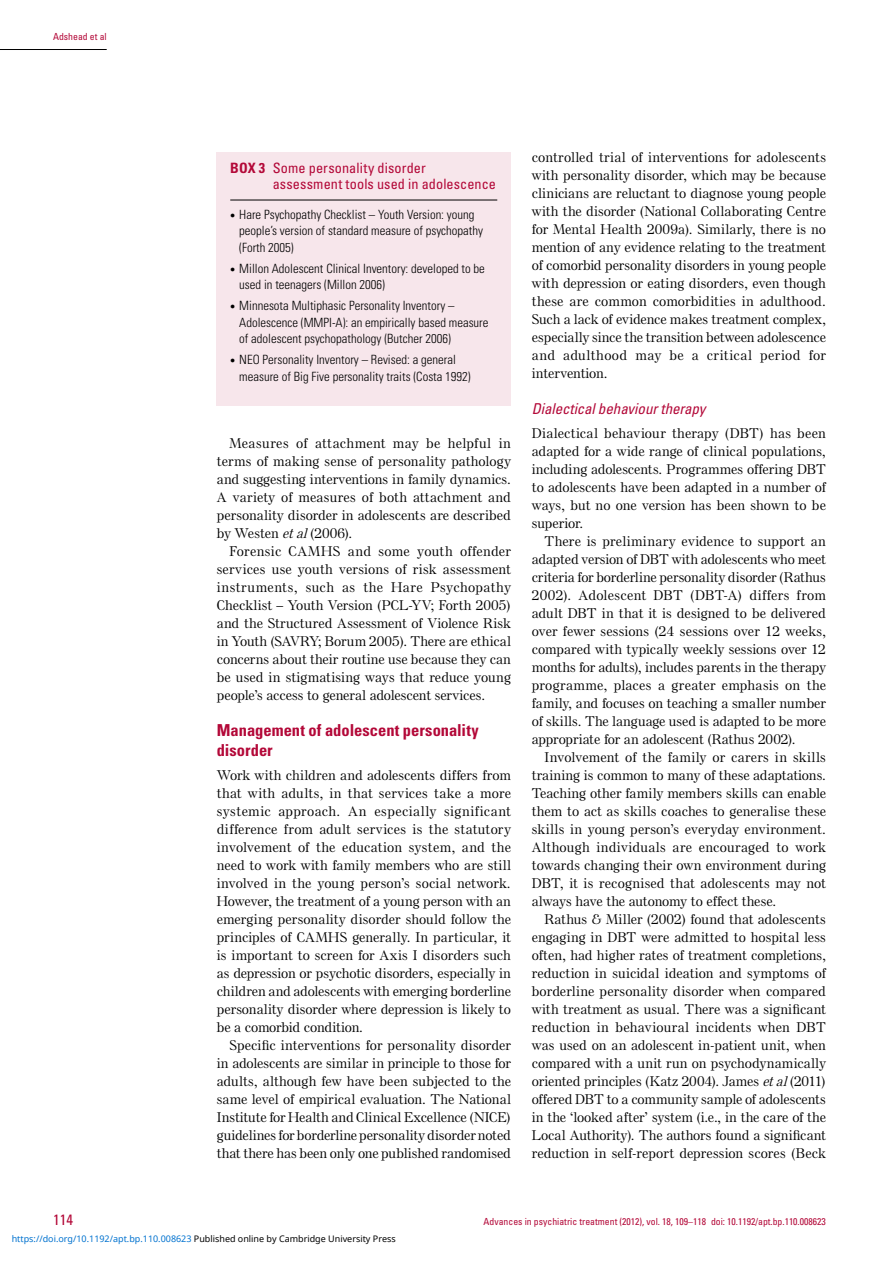
<style>
.page{position:relative;width:893px;height:1263px;background:#fff}
.page>*{position:absolute;margin:0;border:0;box-sizing:border-box;transform-origin:0 0}
.t1{font:700 condensed 16.5px/19.8px "Univers LT Std";color:#b30838}
.t2{font:italic condensed 15px "Univers LT Std";letter-spacing:-.005em;color:#b30838}
.t3{font:condensed 15px "Univers LT Std";color:#b30838}
.t4{font:condensed 14.25px/16.5px "Univers LT Std";letter-spacing:.01em;color:#b30838}
.t5{font:500 13.5px/18px "Else NPL Std";letter-spacing:.015em;color:#000;text-align:justify}
.t6{font:300 condensed 12.75px/16.5px "Univers LT Std";color:#000}
.t7{font:condensed 9.75px "Univers LT Std";color:#b30838}
.t8{font:9px "Noto Sans";color:#0172cf}
.s1{font-weight:700}
.s2{font-family:"Newspaper Pi BT";font-weight:400;font-stretch:normal;font-size:7.5px}
.s3{font-style:italic}
.s4{color:#000}
</style>
<div class="page">
<hr style="left:0;top:49px;width:107px;height:1px;background:#000">
<div style="left:217px;top:152px;width:294px;height:253px;background:#f7e6eb"></div>
<hr style="left:230px;top:200px;width:267px;height:1px;background:#000">
<p class="t7" style="left:53px;top:30px;width:55px">Adshead et al</p>
<p class="t4" style="left:273px;top:159px;width:225px;text-indent:-42px"><span class="s1">Box 3</span> Some personality disorder assessment tools used in adolescence</p>
<p class="t6" style="left:239px;top:206px;width:245px;text-indent:-9px"><span class="s2">•</span> Hare Psychopathy Checklist – Youth Version: young people’s version of standard measure of psychopathy (Forth 2005)</p>
<p class="t6" style="left:239px;top:260px;width:247px;text-indent:-9px"><span class="s2">•</span> Millon Adolescent Clinical Inventory: developed to be used in teenagers (Millon 2006)</p>
<p class="t6" style="left:239px;top:298px;width:251px;text-indent:-9px"><span class="s2">•</span> Minnesota Multiphasic Personality Inventory –<br>Adolescence (MMPI-A): an empirically based measure of adolescent psychopathology (Butcher 2006)</p>
<p class="t6" style="left:239px;top:352px;width:233px;text-indent:-9px"><span class="s2">•</span> NEO Personality Inventory – Revised: a general measure of Big Five personality traits (Costa 1992)</p>
<p class="t5" style="left:217px;top:434px;width:296px;text-indent:13px">Measures of attachment may be helpful in terms of making sense of personality pathology and suggesting interventions in family dynamics.<br>A variety of measures of both attachment and personality disorder in adolescents are described by Westen <span class="s3">etal</span>(2006).</p>
<p class="t5" style="left:217px;top:542px;width:295px;text-indent:13px">Forensic CAMHS and some youth offender services use youth versions of risk assessment instruments, such as the Hare Psychopathy Checklist – Youth Version (PCL-YV; Forth 2005) and the Structured Assessment of Violence Risk in Youth (SAVRY; Borum 2005). There are ethical concerns about their routine use because they can be used in stigmatising ways that reduce young people’s access to general adolescent services.</p>
<p class="t1" style="left:217px;top:720px;width:264px">Management of adolescent personality disorder</p>
<p class="t5" style="left:217px;top:766px;width:296px">Work with children and adolescents differs from that with adults, in that services take a more systemic approach. An especially significant difference from adult services is the statutory involvement of the education system, and the need to work with family members who are still involved in the young person’s social network.<br>However, the treatment of a young person with an emerging personality disorder should follow the principles of CAMHS generally. In particular, it is important to screen for Axis I disorders such as depression or psychotic disorders, especially in children and adolescents with emerging borderline personality disorder where depression is likely to be a comorbid condition.</p>
<p class="t5" style="left:217px;top:1036px;width:296px;text-indent:13px">Specific interventions for personality disorder in adolescents are similar in principle to those for adults, although few have been subjected to the same level of empirical evaluation. The National Institute for Health and Clinical Excellence (NICE) guidelines for borderline personality disorder noted that there has been only one published randomised</p>
<p class="t5" style="left:532px;top:148px;width:296px">controlled trial of interventions for adolescents with personality disorder, which may be because clinicians are reluctant to diagnose young people with the disorder (National Collaborating Centre for Mental Health 2009a). Similarly, there is no mention of any evidence relating to the treatment of comorbid personality disorders in young people with depression or eating disorders, even though these are common comorbidities in adulthood.<br>Such a lack of evidence makes treatment complex, especially since the transition between adolescence and adulthood may be a critical period for intervention.</p>
<p class="t2" style="left:532px;top:399px;width:175px">Dialectical behaviour therapy</p>
<p class="t5" style="left:532px;top:424px;width:296px">Dialectical behaviour therapy (DBT) has been adapted for a wide range of clinical populations, including adolescents. Programmes offering DBT to adolescents have been adapted in a number of ways, but no one version has been shown to be superior.</p>
<p class="t5" style="left:532px;top:532px;width:296px;text-indent:13px">There is preliminary evidence to support an adapted version of DBT with adolescents who meet criteria for borderline personality disorder (Rathus 2002). Adolescent DBT (DBT-A) differs from adult DBT in that it is designed to be delivered over fewer sessions (24 sessions over 12 weeks, compared with typically weekly sessions over 12 months for adults), includes parents in the therapy programme, places a greater emphasis on the family, and focuses on teaching a smaller number of skills. The language used is adapted to be more appropriate for an adolescent (Rathus 2002).</p>
<p class="t5" style="left:532px;top:748px;width:296px;text-indent:13px">Involvement of the family or carers in skills training is common to many of these adaptations.<br>Teaching other family members skills can enable them to act as skills coaches to generalise these skills in young person’s everyday environment.<br>Although individuals are encouraged to work towards changing their own environment during DBT, it is recognised that adolescents may not always have the autonomy to effect these.</p>
<p class="t5" style="left:532px;top:910px;width:296px;text-indent:13px">Rathus &amp; Miller (2002) found that adolescents engaging in DBT were admitted to hospital less often, had higher rates of treatment completions, reduction in suicidal ideation and symptoms of borderline personality disorder when compared with treatment as usual. There was a significant reduction in behavioural incidents when DBT was used on an adolescent in-patient unit, when compared with a unit run on psychodynamically oriented principles (Katz 2004). James <span class="s3">etal</span>(2011) offered DBT to a community sample of adolescents in the ‘looked after’ system (i.e., in the care of the Local Authority). The authors found a significant reduction in self-report depression scores (Beck</p>
<p class="t3" style="left:53px;top:1210px;width:21px">114</p>
<p class="t7" style="left:484px;top:1216px;width:344px">Advances in psychiatric treatment (2012), vol. 18, 109–118 doi: 10.1192/apt.bp.110.008623</p>
<p class="t8" style="left:12px;top:1232px;width:386px">https://doi.org/10.1192/apt.bp.110.008623 <span class="s4">Published online by Cambridge University Press</span></p>
</div>
